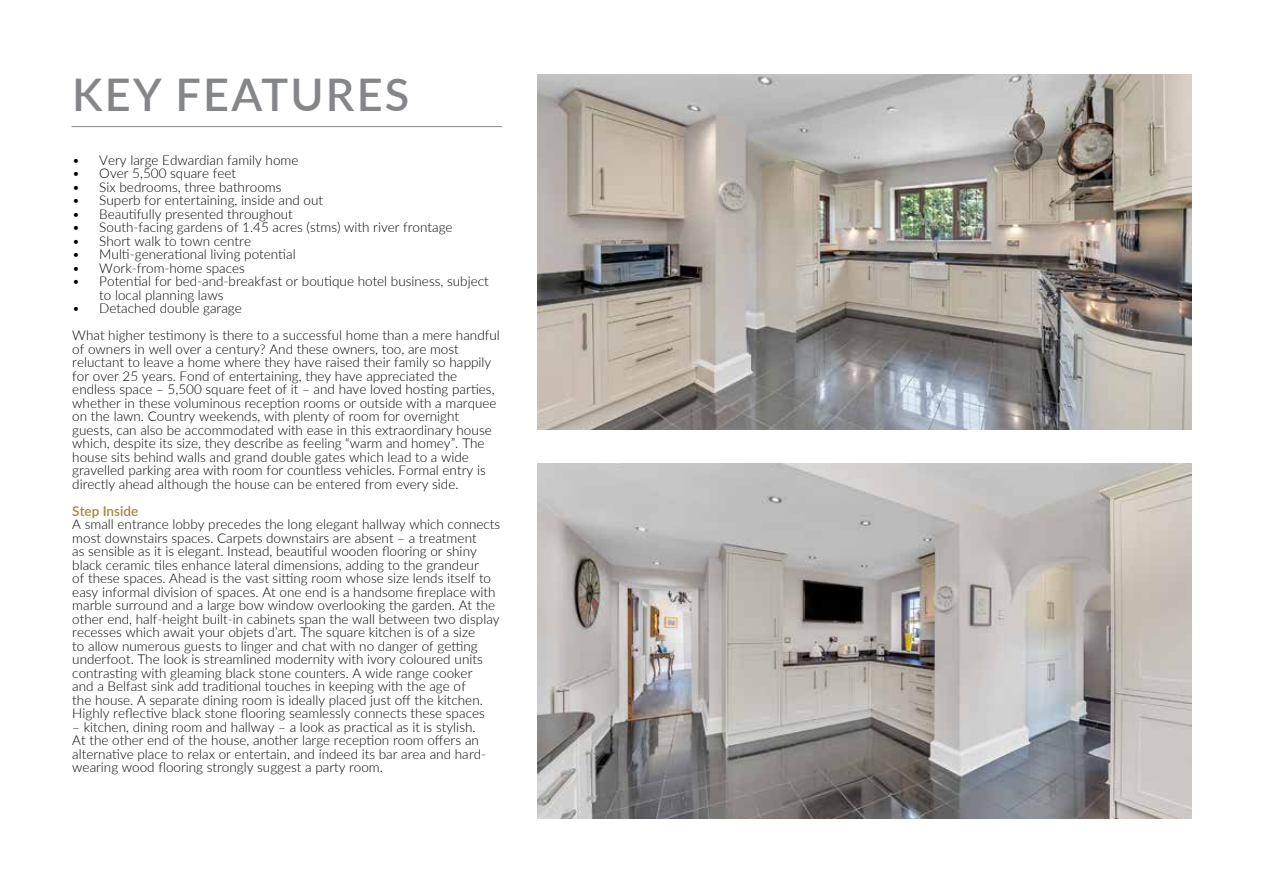
<style>
.page{position:relative;width:1263px;height:893px;background:#fff}
.page>*{position:absolute;margin:0;border:0;box-sizing:border-box;transform-origin:0 0}
.t1{font:600 45px "Lato";letter-spacing:.05em;color:#858689}
.t2{font:300 13.5px/13.5px "Lato";color:#000}
.t3{font:600 13.5px "Lato";color:#a18641}
</style>
<div class="page">
<hr style="left:72px;top:126px;width:430px;height:1px;background:#858689">
<img style="left:537px;top:74px;width:654px;height:355px">
<img style="left:537px;top:463px;width:654px;height:356px">
<h1 class="t1" style="left:72px;top:62px;width:339px">KEY FEATURES</h1>
<p class="t2" style="left:72px;top:153px;width:228px">• Very large Edwardian family home</p>
<p class="t2" style="left:72px;top:166px;width:165px">• Over 5,500 square feet</p>
<p class="t2" style="left:72px;top:180px;width:211px">• Six bedrooms, three bathrooms</p>
<p class="t2" style="left:72px;top:193px;width:252px">• Superb for entertaining, inside and out</p>
<p class="t2" style="left:72px;top:207px;width:222px">• Beautifully presented throughout</p>
<p class="t2" style="left:72px;top:220px;width:382px">• South-facing gardens of 1.45 acres (stms) with river frontage</p>
<p class="t2" style="left:72px;top:234px;width:180px">• Short walk to town centre</p>
<p class="t2" style="left:72px;top:247px;width:225px">• Multi-generational living potential</p>
<p class="t2" style="left:72px;top:261px;width:174px">• Work-from-home spaces</p>
<p class="t2" style="left:99px;top:274px;width:391px;text-indent:-27px">• Potential for bed-and-breakfast or boutique hotel business, subject to local planning laws</p>
<p class="t2" style="left:72px;top:294px;width:429px;line-height:27px">• Detached double garage<br>What higher testimony is there to a successful home than a mere handful</p>
<p class="t2" style="left:72px;top:342px;width:426px">of owners in well over a century? And these owners, too, are most reluctant to leave a home where they have raised their family so happily for over 25 years. Fond of entertaining, they have appreciated the endless space – 5,500 square feet of it – and have loved hosting parties, whether in these voluminous reception rooms or outside with a marquee on the lawn. Country weekends, with plenty of room for overnight guests, can also be accommodated with ease in this extraordinary house which, despite its size, they describe as feeling “warm and homey”. The house sits behind walls and grand double gates which lead to a wide gravelled parking area with room for countless vehicles. Formal entry is directly ahead although the house can be entered from every side.</p>
<p class="t3" style="left:72px;top:501px;width:67px">Step Inside</p>
<p class="t2" style="left:72px;top:517px;width:429px">A small entrance lobby precedes the long elegant hallway which connects most downstairs spaces. Carpets downstairs are absent – a treatment<br>as sensible as it is elegant. Instead, beautiful wooden flooring or shiny black ceramic tiles enhance lateral dimensions, adding to the grandeur<br>of these spaces. Ahead is the vast sitting room whose size lends itself to easy informal division of spaces. At one end is a handsome fireplace with marble surround and a large bow window overlooking the garden. At the other end, half-height built-in cabinets span the wall between two display recesses which await your objets d’art. The square kitchen is of a size<br>to allow numerous guests to linger and chat with no danger of getting underfoot. The look is streamlined modernity with ivory coloured units contrasting with gleaming black stone counters. A wide range cooker<br>and a Belfast sink add traditional touches in keeping with the age of<br>the house. A separate dining room is ideally placed just off the kitchen.<br>Highly reflective black stone flooring seamlessly connects these spaces</p>
<p class="t2" style="left:72px;top:720px;width:415px">– kitchen, dining room and hallway – a look as practical as it is stylish.<br>At the other end of the house, another large reception room offers an alternative place to relax or entertain, and indeed its bar area and hard&shy;wearing wood flooring strongly suggest a party room.</p>
</div>
